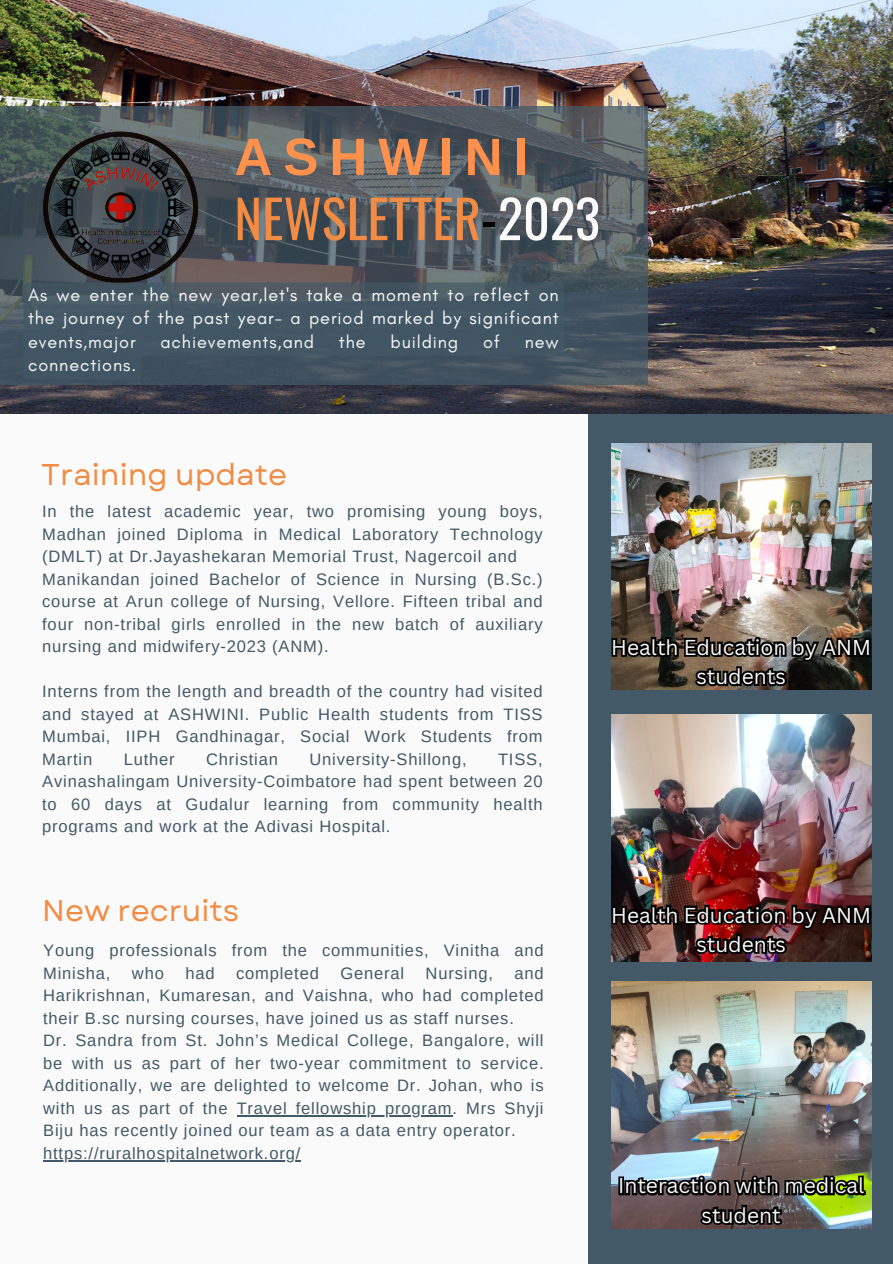
<style>
.page{position:relative;width:893px;height:1264px;background:#fff}
.page>*{position:absolute;margin:0;border:0;box-sizing:border-box;transform-origin:0 0}
.t1{font:52.5px "Oswald";color:#f28b43}
.t2{font:700 52.5px "Arimo";letter-spacing:.21em;color:#ff914d}
.t3{font:30px "Garet";color:#f28b43}
.t4{font:21px/29.2px "Canva Sans";color:#fafafa;text-align:center}
.t5{font:18px/23.7px "Glacial Indifference";letter-spacing:.05em;color:#fafafa;text-align:justify}
.t6{font:16.5px/22.5px "Arimo";letter-spacing:.05em;color:#435967;text-align:justify}
.s1{color:#000}
.s2{color:#fafafa}
</style>
<div class="page">
<div style="left:0;top:0;width:892px;height:1263px;background:#fafafa"></div>
<div style="left:589px;top:413px;width:303px;height:850px;background:#435967"></div>
<img style="left:0;top:0;width:892px;height:413px">
<svg style="left:0;top:107px;width:648px;height:278px;background:#4f585f"></svg>
<img style="left:40px;top:126px;width:159px;height:156px">
<img style="left:611px;top:443px;width:260px;height:247px">
<img style="left:611px;top:714px;width:260px;height:247px">
<img style="left:611px;top:981px;width:260px;height:247px">
<hr style="left:237px;top:1114px;width:215px;height:2px;background:#435967">
<hr style="left:43px;top:1159px;width:258px;height:2px;background:#435967">
<svg style="left:24px;top:282px;width:540px;height:97px;background:#435663"></svg>
<svg style="left:611px;top:633px;width:261px;height:56px;background:#3b332a"></svg>
<img style="left:611px;top:901px;width:261px;height:56px">
<svg style="left:616px;top:1172px;width:252px;height:55px;background:#525341"></svg>
<p class="t2" style="left:234px;top:127px;width:295px">ASHWINI</p>
<p class="t1" style="left:234px;top:177px;width:367px">NEWSLETTER<span class="s1">-</span><span class="s2">2023</span></p>
<p class="t5" style="left:28px;top:282px;width:532px">As we enter the new year,let's take a moment to reflect on the journey of the past year- a period marked by significant events,major</p>
<p class="t5" style="left:160px;top:329px;width:155px">achievements,and</p>
<p class="t5" style="left:339px;top:329px;width:28px">the</p>
<p class="t5" style="left:390px;top:329px;width:69px">building</p>
<p class="t5" style="left:483px;top:329px;width:18px">of</p>
<p class="t5" style="left:524px;top:329px;width:35px">new</p>
<p class="t5" style="left:28px;top:353px;width:110px">connections.</p>
<p class="t3" style="left:41px;top:452px;width:247px">Training update</p>
<p class="t6" style="left:42px;top:500px;width:502px">In the latest academic year, two promising young boys, Madhan joined Diploma in Medical Laboratory Technology (DMLT) at Dr.Jayashekaran Memorial Trust, Nagercoil and</p>
<p class="t6" style="left:42px;top:568px;width:502px">Manikandan joined Bachelor of Science in Nursing (B.Sc.) course at Arun college of Nursing, Vellore. Fifteen tribal and four non-tribal girls enrolled in the new batch of auxiliary nursing and midwifery-2023 (ANM).</p>
<p class="t6" style="left:42px;top:680px;width:502px">Interns from the length and breadth of the country had visited and stayed at ASHWINI. Public Health students from TISS Mumbai, IIPH Gandhinagar, Social Work Students from Martin</p>
<p class="t6" style="left:124px;top:748px;width:52px">Luther</p>
<p class="t6" style="left:206px;top:748px;width:73px">Christian</p>
<p class="t6" style="left:309px;top:748px;width:159px">University-Shillong,</p>
<p class="t6" style="left:42px;top:748px;width:502px;text-indent:456px">TISS, Avinashalingam University-Coimbatore had spent between 20 to 60 days at Gudalur learning from community health programs and work at the Adivasi Hospital.</p>
<p class="t3" style="left:42px;top:889px;width:198px">New recruits</p>
<p class="t6" style="left:43px;top:939px;width:502px">Young professionals from the communities, Vinitha and<br>Minisha,</p>
<p class="t6" style="left:43px;top:961px;width:502px;text-indent:471px">and Harikrishnan, Kumaresan, and Vaishna, who had completed their B.sc nursing courses, have joined us as staff nurses.</p>
<p class="t6" style="left:43px;top:1029px;width:502px">Dr. Sandra from St. John’s Medical College, Bangalore, will be with us as part of her two-year commitment to service.<br>Additionally, we are delighted to welcome Dr. Johan, who is with us as part of the Travel fellowship program. Mrs Shyji Biju has recently joined our team as a data entry operator.</p>
<p class="t6" style="left:43px;top:1141px;width:258px">https://ruralhospitalnetwork.org/</p>
<p class="t6" style="left:132px;top:961px;width:33px">who</p>
<p class="t6" style="left:185px;top:961px;width:31px">had</p>
<p class="t6" style="left:236px;top:961px;width:84px">completed</p>
<p class="t6" style="left:340px;top:961px;width:65px">General</p>
<p class="t6" style="left:425px;top:961px;width:69px">Nursing,</p>
<p class="t4" style="left:611px;top:632px;width:261px">Health Education by ANM students</p>
<p class="t4" style="left:611px;top:899px;width:261px">Health Education by ANM students</p>
<p class="t4" style="left:618px;top:1170px;width:248px">Interaction with medical student</p>
</div>
